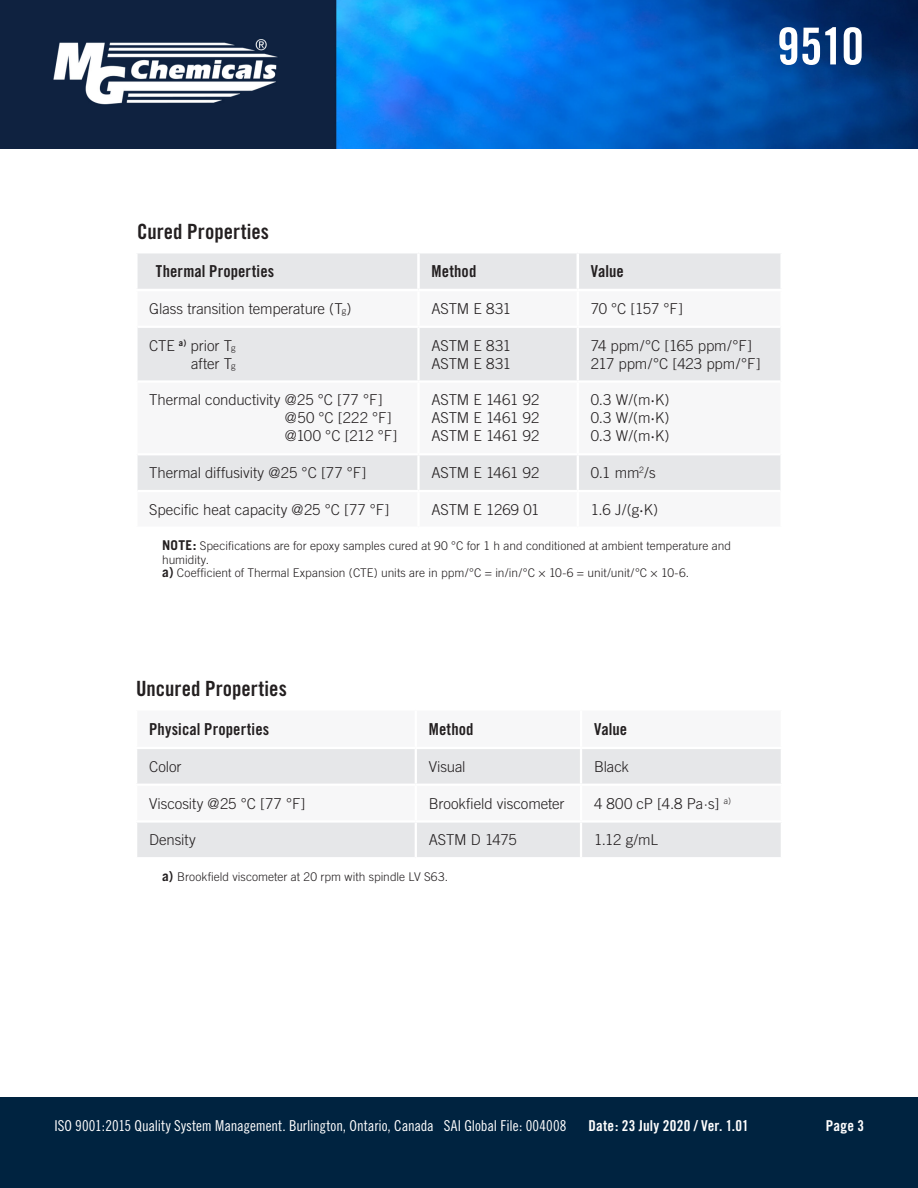
<style>
.page{position:relative;width:918px;height:1188px;background:#fff}
.page>*{position:absolute;margin:0;border:0;box-sizing:border-box;transform-origin:0 0}
.t1{font:51px "Trade Gothic Bold Cond Twenty";color:#fff}
.t2{font:21px "Trade Gothic Bold Cond Twenty";color:#231f20}
.t3{font:16.5px "Trade Gothic Bold Cond Twenty";letter-spacing:.005em;color:#231f20}
.t4{font:300 15px "Trade Gothic";letter-spacing:-.005em;color:#231f20}
.t5{font:15px "Trade Gothic Cond Eighteen";letter-spacing:-.005em;color:#fff}
.t6{font:15px "Trade Gothic Bold Cond Twenty";letter-spacing:.02em;color:#fff}
.Table_Text_Footer_Ou{font:300 12px/13.5px "Trade Gothic";color:#231f20}
.s1{font-size:9px}
.s2{font-family:"Trade Gothic Bold Cond Twenty";font-weight:400}
.s3{font-weight:700;font-size:13.5px}
</style>
<div class="page">
<img style="left:0;top:0;width:918px;height:149px">
<div style="left:0;top:1097px;width:918px;height:91px;background:#002340"></div>
<div style="left:138px;top:253px;width:642px;height:36px;background:#e6e7e9"></div>
<svg style="left:138px;top:328px;width:642px;height:162px;fill:#e6e7e9"></svg>
<hr style="left:417px;top:328px;width:3px;height:52px;background:#fff">
<hr style="left:577px;top:328px;width:2px;height:52px;background:#fff">
<hr style="left:138px;top:380px;width:280px;height:3px;background:#fff">
<hr style="left:418px;top:380px;width:160px;height:3px;background:#fff">
<hr style="left:417px;top:383px;width:3px;height:70px;background:#fff">
<hr style="left:578px;top:380px;width:202px;height:3px;background:#fff">
<hr style="left:577px;top:383px;width:2px;height:70px;background:#fff">
<hr style="left:138px;top:453px;width:280px;height:2px;background:#fff">
<hr style="left:418px;top:453px;width:160px;height:2px;background:#fff">
<hr style="left:417px;top:455px;width:3px;height:35px;background:#fff">
<hr style="left:578px;top:453px;width:202px;height:2px;background:#fff">
<hr style="left:577px;top:455px;width:2px;height:35px;background:#fff">
<hr style="left:417px;top:253px;width:3px;height:36px;background:#fff">
<hr style="left:577px;top:253px;width:2px;height:36px;background:#fff">
<svg style="left:137px;top:749px;width:644px;height:108px;fill:#e6e7e9"></svg>
<hr style="left:415px;top:749px;width:2px;height:35px;background:#fff">
<hr style="left:580px;top:749px;width:2px;height:35px;background:#fff">
<hr style="left:135px;top:784px;width:281px;height:2px;background:#fff">
<hr style="left:416px;top:784px;width:165px;height:2px;background:#fff">
<hr style="left:415px;top:786px;width:2px;height:34px;background:#fff">
<hr style="left:581px;top:784px;width:202px;height:2px;background:#fff">
<hr style="left:580px;top:786px;width:2px;height:34px;background:#fff">
<hr style="left:135px;top:820px;width:281px;height:3px;background:#fff">
<hr style="left:416px;top:820px;width:165px;height:3px;background:#fff">
<hr style="left:415px;top:823px;width:2px;height:34px;background:#fff">
<hr style="left:581px;top:820px;width:202px;height:3px;background:#fff">
<hr style="left:580px;top:823px;width:2px;height:34px;background:#fff">
<h1 class="t1" style="left:777px;top:15px;width:88px">9510</h1>
<p class="t2" style="left:137px;top:219px;width:134px">Cured Properties</p>
<p class="t3" style="left:156px;top:261px;width:120px">Thermal Properties</p>
<p class="t3" style="left:431px;top:261px;width:46px">Method</p>
<p class="t3" style="left:591px;top:261px;width:35px">Value</p>
<p class="t4" style="left:149px;top:300px;width:204px">Glass transition temperature (T<span class="s1">g</span>)</p>
<p class="t4" style="left:431px;top:300px;width:81px">ASTM E 831</p>
<p class="t4" style="left:591px;top:300px;width:94px">70 °C [157 °F]</p>
<p class="t4" style="left:149px;top:336px;width:88px">CTE <sup>a)</sup> prior T<span class="s1">g</span></p>
<p class="t4" style="left:191px;top:354px;width:46px">after T<span class="s1">g</span></p>
<p class="t4" style="left:431px;top:336px;width:81px">ASTM E 831</p>
<p class="t4" style="left:431px;top:354px;width:81px">ASTM E 831</p>
<p class="t4" style="left:591px;top:336px;width:163px">74 ppm/°C [165 ppm/°F]</p>
<p class="t4" style="left:591px;top:354px;width:172px">217 ppm/°C [423 ppm/°F]</p>
<p class="t4" style="left:149px;top:391px;width:235px">Thermal conductivity @25 °C [77 °F]</p>
<p class="t4" style="left:285px;top:409px;width:108px">@50 °C [222 °F]</p>
<p class="t4" style="left:285px;top:427px;width:114px">@100 °C [212 °F]</p>
<p class="t4" style="left:431px;top:391px;width:109px">ASTM E 1461 92</p>
<p class="t4" style="left:431px;top:409px;width:109px">ASTM E 1461 92</p>
<p class="t4" style="left:431px;top:427px;width:109px">ASTM E 1461 92</p>
<p class="t4" style="left:591px;top:391px;width:80px">0.3 W/(m<span class="s2">·</span>K)</p>
<p class="t4" style="left:591px;top:409px;width:80px">0.3 W/(m<span class="s2">·</span>K)</p>
<p class="t4" style="left:591px;top:427px;width:80px">0.3 W/(m<span class="s2">·</span>K)</p>
<p class="t4" style="left:149px;top:464px;width:219px">Thermal diffusivity @25 °C [77 °F]</p>
<p class="t4" style="left:431px;top:464px;width:109px">ASTM E 1461 92</p>
<p class="t4" style="left:591px;top:464px;width:66px">0.1 mm<sup>2</sup>/s</p>
<p class="t4" style="left:149px;top:501px;width:242px">Specific heat capacity @25 °C [77 °F]</p>
<p class="t4" style="left:431px;top:501px;width:109px">ASTM E 1269 01</p>
<p class="t4" style="left:591px;top:501px;width:69px">1.6 J/(g<span class="s2">·</span>K)</p>
<p class="Table_Text_Footer_Ou" style="left:162px;top:539px;width:570px"><span class="s3">NOTE:</span> Specifications are for epoxy samples cured at 90 °C for 1 h and conditioned at ambient temperature and humidity.</p>
<p class="Table_Text_Footer_Ou" style="left:162px;top:566px;width:529px"><span class="s3">a)</span> Coefficient of Thermal Expansion (CTE) units are in ppm/°C = in/in/°C × 10-6 = unit/unit/°C × 10-6.</p>
<p class="t2" style="left:136px;top:676px;width:152px">Uncured Properties</p>
<p class="t3" style="left:149px;top:719px;width:122px">Physical Properties</p>
<p class="t3" style="left:429px;top:719px;width:46px">Method</p>
<p class="t3" style="left:594px;top:719px;width:35px">Value</p>
<p class="t4" style="left:149px;top:758px;width:34px">Color</p>
<p class="t4" style="left:429px;top:758px;width:38px">Visual</p>
<p class="t4" style="left:594px;top:758px;width:37px">Black</p>
<p class="t4" style="left:149px;top:794px;width:158px">Viscosity @25 °C [77 °F]</p>
<p class="t4" style="left:429px;top:794px;width:137px">Brookfield viscometer</p>
<p class="t4" style="left:594px;top:794px;width:139px">4 800 cP [4.8 Pa·s] <sup>a)</sup></p>
<p class="t4" style="left:149px;top:831px;width:48px">Density</p>
<p class="t4" style="left:429px;top:831px;width:89px">ASTM D 1475</p>
<p class="t4" style="left:594px;top:831px;width:66px">1.12 g/mL</p>
<p class="Table_Text_Footer_Ou" style="left:162px;top:870px;width:288px"><span class="s3">a)</span> Brookfield viscometer at 20 rpm with spindle LV S63.</p>
<p class="t5" style="left:54px;top:1117px;width:514px">ISO 9001:2015 Quality System Management. Burlington, Ontario, Canada SAI Global File: 004008</p>
<p class="t6" style="left:588px;top:1117px;width:162px">Date: 23 July 2020 / Ver. 1.01</p>
<p class="t6" style="left:826px;top:1116px;width:40px">Page 3</p>
</div>
